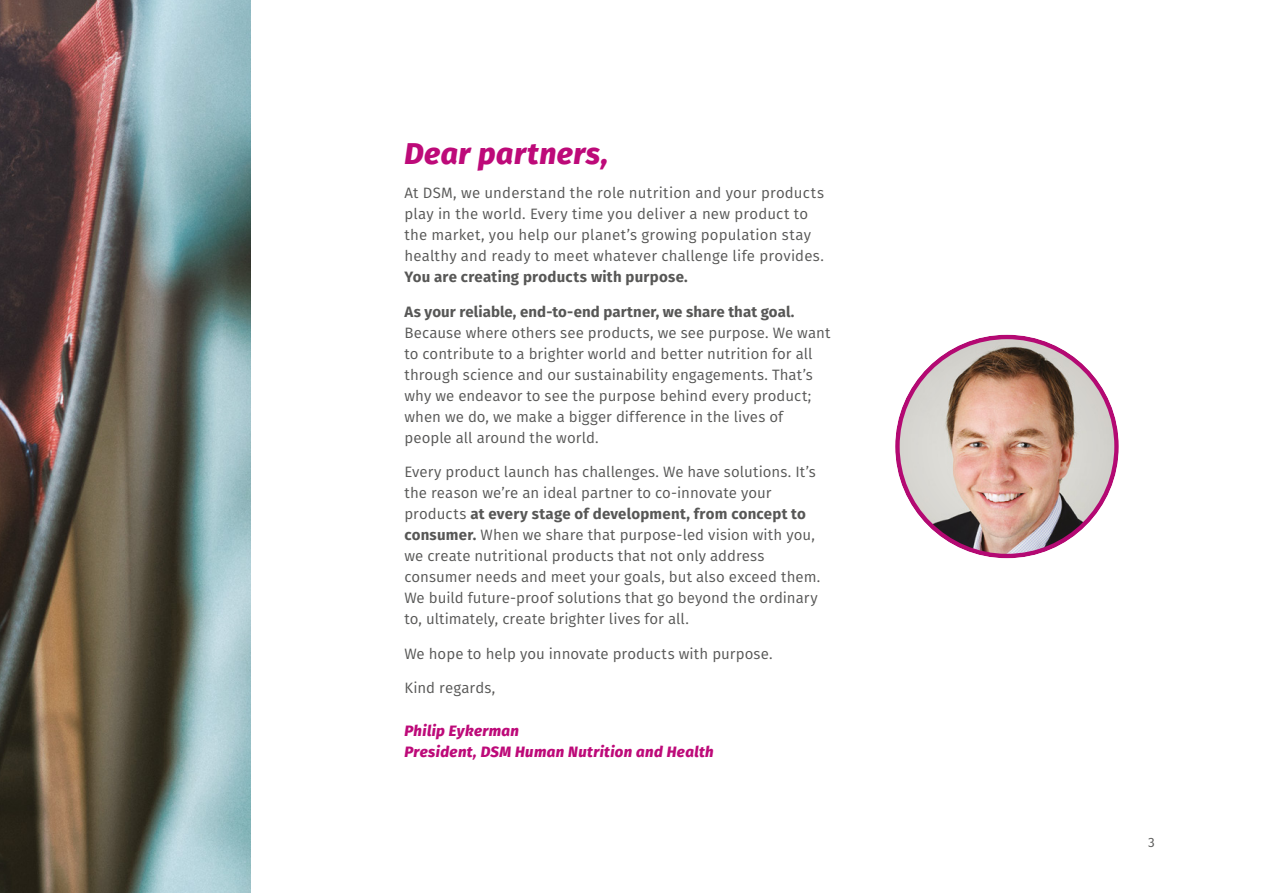
<style>
.page{position:relative;width:1263px;height:893px;background:#fff}
.page>*{position:absolute;margin:0;border:0;box-sizing:border-box;transform-origin:0 0}
.t1{font:italic 800 30px "Fira Sans";letter-spacing:.02em;color:#bd0a79}
.t2{font:15px/21px "Fira Sans";letter-spacing:.005em;color:#575756}
.t3{font:700 15px "Fira Sans";letter-spacing:.01em;color:#575756}
.t4{font:italic 800 15px/21px "Fira Sans";letter-spacing:.025em;color:#bd0a79}
.t5{font:13.5px "Fira Sans";color:#575756}
.s1{font-weight:700}
</style>
<div class="page">
<img style="left:1px;top:0;width:249px;height:893px">
<hr style="left:0;top:0;width:1px;height:893px;background:#bd0a79">
<div style="left:883px;top:324px;width:250px;height:235px;background:#000;opacity:.1"></div>
<h1 class="t1" style="left:404px;top:127px;width:206px">Dear partners,</h1>
<p class="t2" style="left:404px;top:182px;width:421px">At DSM, we understand the role nutrition and your products play in the world. Every time you deliver a new product to the market, you help our planet’s growing population stay healthy and ready to meet whatever challenge life provides.</p>
<p class="t3" style="left:404px;top:264px;width:285px">You are creating products with purpose.</p>
<p class="t3" style="left:404px;top:299px;width:392px">As your reliable, end-to-end partner, we share that goal.</p>
<p class="t2" style="left:404px;top:322px;width:427px">Because where others see products, we see purpose. We want to contribute to a brighter world and better nutrition for all through science and our sustainability engagements. That’s why we endeavor to see the purpose behind every product; when we do, we make a bigger difference in the lives of people all around the world.</p>
<p class="t2" style="left:404px;top:461px;width:417px">Every product launch has challenges. We have solutions. It’s the reason we’re an ideal partner to co-innovate your products <span class="s1">at every stage of development, from concept to consumer.</span> When we share that purpose-led vision with you, we create nutritional products that not only address consumer needs and meet your goals, but also exceed them.<br>We build future-proof solutions that go beyond the ordinary to, ultimately, create brighter lives for all.</p>
<p class="t2" style="left:404px;top:643px;width:370px">We hope to help you innovate products with purpose.</p>
<p class="t2" style="left:404px;top:677px;width:92px">Kind regards,</p>
<p class="t4" style="left:404px;top:719px;width:311px">Philip Eykerman<br>President, DSM Human Nutrition and Health</p>
<p class="t5" style="left:1148px;top:832px;width:8px">3</p>
</div>
